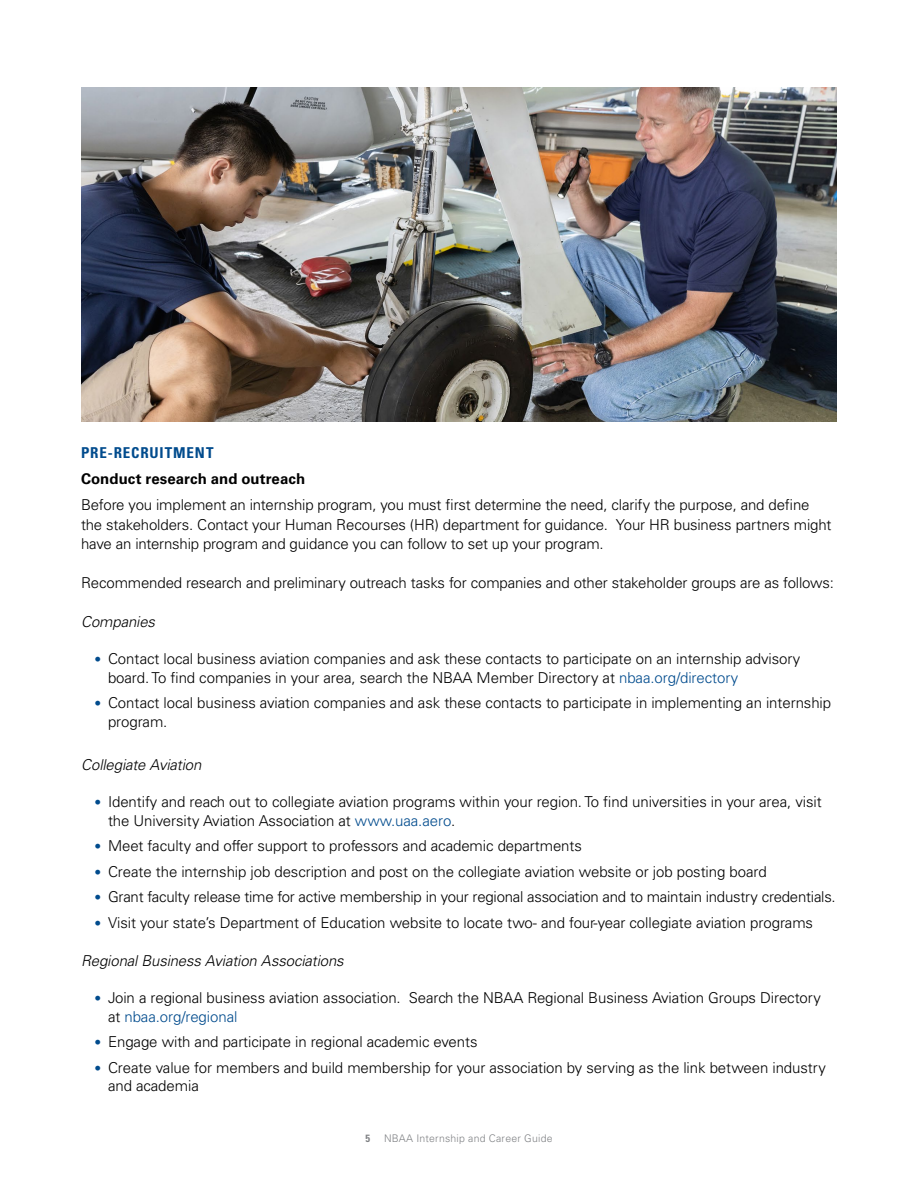
<style>
.page{position:relative;width:918px;height:1188px;background:#fff}
.page>*{position:absolute;margin:0;border:0;box-sizing:border-box;transform-origin:0 0}
.t1{font:300 15px/18.8px "Univers LT Std";letter-spacing:-.005em;color:#000}
.t2{font:italic 300 15px "Univers LT Std";color:#000}
.t3{font:700 15px "Univers LT Std";letter-spacing:.005em;color:#000}
.t4{font:700 condensed 15px "Univers LT Std";letter-spacing:.055em;color:#004b8d}
.t5{font:300 10.5px "Univers LT Std";letter-spacing:.02em;color:#808285}
.t6{font:700 condensed 10.5px "Univers LT Std";color:#808285}
.s1{font-size:13.5px;color:#004b8d}
.s2{color:#004b8d}
</style>
<div class="page">
<img style="left:81px;top:88px;width:756px;height:333px">
<p class="t4" style="left:81px;top:443px;width:134px">PRE-RECRUITMENT</p>
<p class="t3" style="left:81px;top:470px;width:226px">Conduct research and outreach</p>
<p class="t1" style="left:81px;top:495px;width:752px;line-height:19.5px">Before you implement an internship program, you must first determine the need, clarify the purpose, and define the stakeholders. Contact your Human Recourses (HR) department for guidance. Your HR business partners might have an internship program and guidance you can follow to set up your program.</p>
<p class="t1" style="left:81px;top:574px;width:754px">Recommended research and preliminary outreach tasks for companies and other stakeholder groups are as follows:</p>
<p class="t2" style="left:81px;top:613px;width:79px">Companies</p>
<p class="t1" style="left:108px;top:650px;width:694px;text-indent:-14px"><span class="s1">•</span> Contact local business aviation companies and ask these contacts to participate on an internship advisory board. To find companies in your area, search the NBAA Member Directory at <span class="s2">nbaa.org/directory</span></p>
<p class="t1" style="left:108px;top:694px;width:725px;text-indent:-14px"><span class="s1">•</span> Contact local business aviation companies and ask these contacts to participate in implementing an internship program.</p>
<p class="t2" style="left:81px;top:756px;width:125px">Collegiate Aviation</p>
<p class="t1" style="left:108px;top:793px;width:715px;text-indent:-14px"><span class="s1">•</span> Identify and reach out to collegiate aviation programs within your region. To find universities in your area, visit the University Aviation Association at <span class="s2">www.uaa.aero</span>.</p>
<p class="t1" style="left:94px;top:837px;width:489px"><span class="s1">•</span> Meet faculty and offer support to professors and academic departments</p>
<p class="t1" style="left:94px;top:862px;width:674px"><span class="s1">•</span> Create the internship job description and post on the collegiate aviation website or job posting board</p>
<p class="t1" style="left:94px;top:888px;width:743px"><span class="s1">•</span> Grant faculty release time for active membership in your regional association and to maintain industry credentials.</p>
<p class="t1" style="left:94px;top:913px;width:720px"><span class="s1">•</span> Visit your state’s Department of Education website to locate two- and four-year collegiate aviation programs</p>
<p class="t2" style="left:81px;top:952px;width:268px">RegionalBusiness Aviation Associations</p>
<p class="t1" style="left:108px;top:988px;width:714px;text-indent:-14px"><span class="s1">•</span> Join a regional business aviation association. Search the NBAA Regional Business Aviation Groups Directory at <span class="s2">nbaa.org/regional</span></p>
<p class="t1" style="left:94px;top:1033px;width:385px"><span class="s1">•</span> Engage with and participate in regional academic events</p>
<p class="t1" style="left:108px;top:1058px;width:719px;text-indent:-14px"><span class="s1">•</span> Create value for members and build membership for your association by serving as the link between industry and academia</p>
<p class="t6" style="left:365px;top:1131px;width:6px">5</p>
<p class="t5" style="left:384px;top:1132px;width:170px">NBAA Internship and Career Guide</p>
</div>
